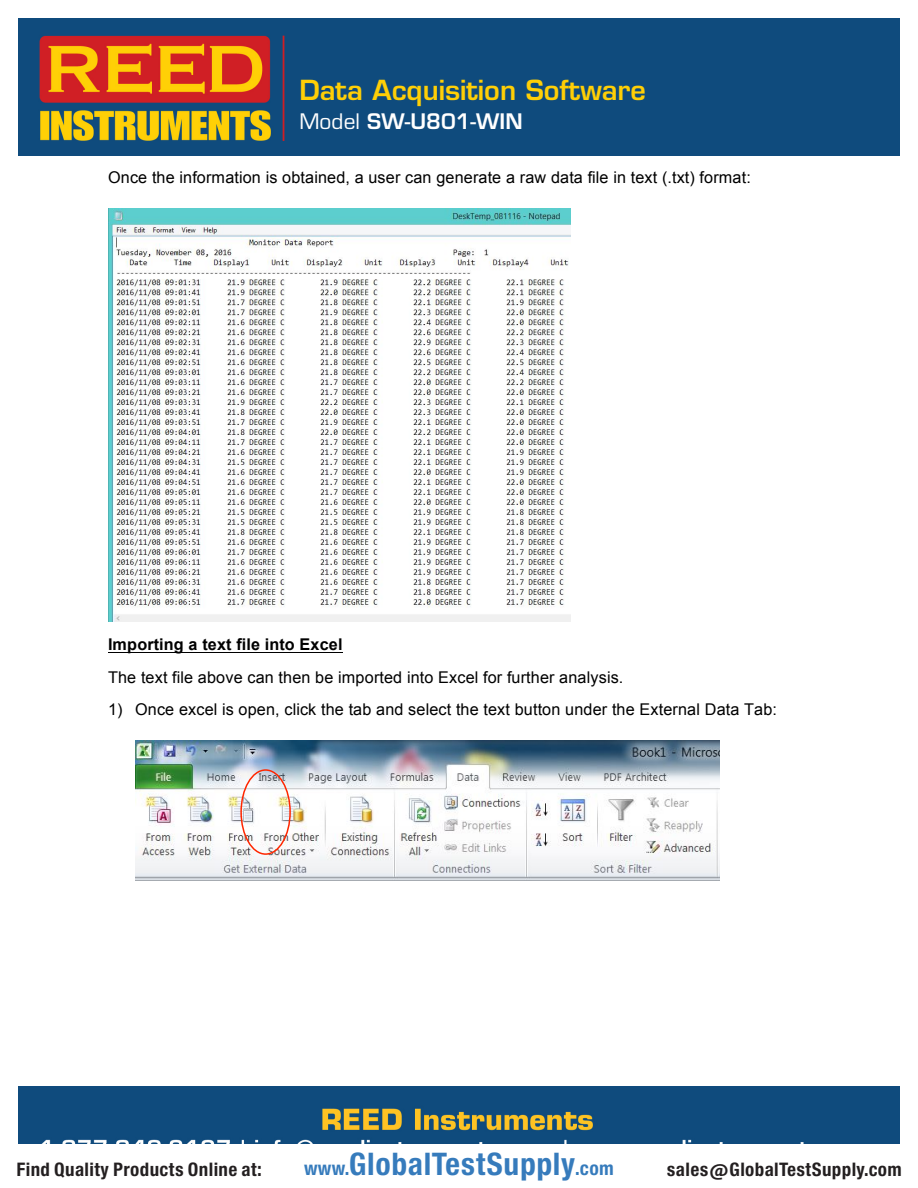
<style>
.page{position:relative;width:918px;height:1188px;background:#fff}
.page>*{position:absolute;margin:0;border:0;box-sizing:border-box;transform-origin:0 0}
.t1{font:29.7px "Europa Gro Nr 2 SBOP Bol Con";letter-spacing:.02em;color:#367bbc}
.t2{font:600 27px "Eurostile LT Std";color:#ffcf06}
.t3{font:600 20.85px "Eurostile LT Std";letter-spacing:.005em;color:#fff}
.t4{font:17.85px "Europa Gro Nr 2 SBOP Bol Con";letter-spacing:.02em;color:#231f20}
.t5{font:16.2px "Arial";letter-spacing:.01em;color:#000}
.t6{font:700 16.2px "Arial";letter-spacing:.01em;color:#000}
.s1{font-weight:400}
.s2{font-size:18.3px}
</style>
<div class="page">
<img style="left:18px;top:18px;width:882px;height:138px">
<img style="left:18px;top:1086px;width:882px;height:58px">
<hr style="left:108px;top:653px;width:235px;height:1px;background:#000">
<img style="left:108px;top:209px;width:463px;height:412px">
<img style="left:135px;top:741px;width:584px;height:139px">
<div style="left:240px;top:769px;width:51px;height:86px;border:2px solid #ff2600;border-radius:50%"></div>
<img style="left:249px;top:788px;width:33px;height:48px">
<h2 class="t2" style="left:299px;top:80px;width:348px">Data Acquisition Software</h2>
<p class="t3" style="left:299px;top:113px;width:225px"><span class="s1">Model</span> SW-U801-WIN</p>
<p class="t5" style="left:108px;top:168px;width:644px">Once the information is obtained, a user can generate a raw data file in text (.txt) format:</p>
<p class="t6" style="left:108px;top:635px;width:236px">Importing a text file into Excel</p>
<p class="t5" style="left:108px;top:668px;width:517px">The text file above can then be imported into Excel for further analysis.</p>
<p class="t5" style="left:108px;top:700px;width:671px">1) Once excel is open, click the tab and select the text button under the External Data Tab:</p>
<p class="t4" style="left:16px;top:1159px;width:247px">Find Quality Products Online at:</p>
<h1 class="t1" style="left:304px;top:1147px;width:311px"><span class="s2">www.</span>GlobalTestSupply<span class="s2">.com</span></h1>
<p class="t4" style="left:667px;top:1159px;width:236px">sales@GlobalTestSupply.com</p>
</div>
